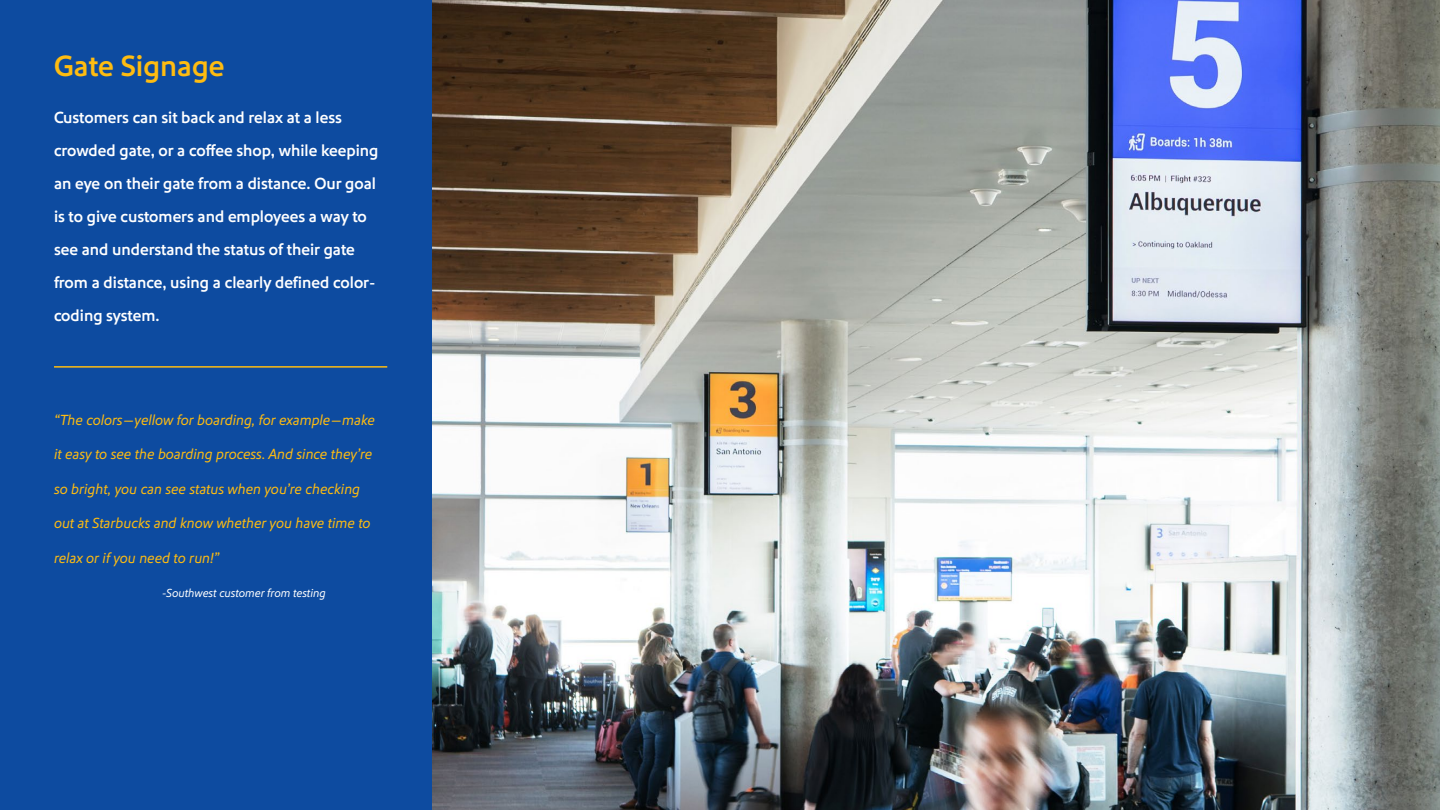
<style>
.page{position:relative;width:1440px;height:810px;background:#fff}
.page>*{position:absolute;margin:0;border:0;box-sizing:border-box;transform-origin:0 0}
.t1{font:500 30px "Southwest Sans";color:#febc11}
.t2{font:500 16.5px/33px "Southwest Sans";color:#fff}
.t3{font:italic 15px "Southwest Sans";color:#febc11}
.t4{font:italic 12px "Southwest Sans";color:#fff}
</style>
<div class="page">
<div style="left:0;top:0;width:432px;height:810px;background:#0d4ba0"></div>
<hr style="left:54px;top:366px;width:333px;height:2px;background:#febc11">
<img style="left:432px;top:0;width:1008px;height:810px">
<h1 class="t1" style="left:54px;top:49px;width:172px">Gate Signage</h1>
<p class="t2" style="left:54px;top:101px;width:326px">Customers can sit back and relax at a less crowded gate, or a coffee shop, while keeping an eye on their gate from a distance. Our goal is to give customers and employees a way to see and understand the status of their gate from a distance, using a clearly defined color&shy;coding system.</p>
<p class="t3" style="left:54px;top:411px;width:322px">“The colors—yellow for boarding, for example—make</p>
<p class="t3" style="left:54px;top:445px;width:320px">it easy to see the boarding process. And since they’re</p>
<p class="t3" style="left:54px;top:480px;width:308px">so bright, you can see status when you’re checking</p>
<p class="t3" style="left:54px;top:514px;width:318px">out at Starbucks and know whether you have time to</p>
<p class="t3" style="left:54px;top:549px;width:167px">relax or if you need to run!”</p>
<p class="t4" style="left:162px;top:586px;width:165px">-Southwest customer from testing</p>
</div>
